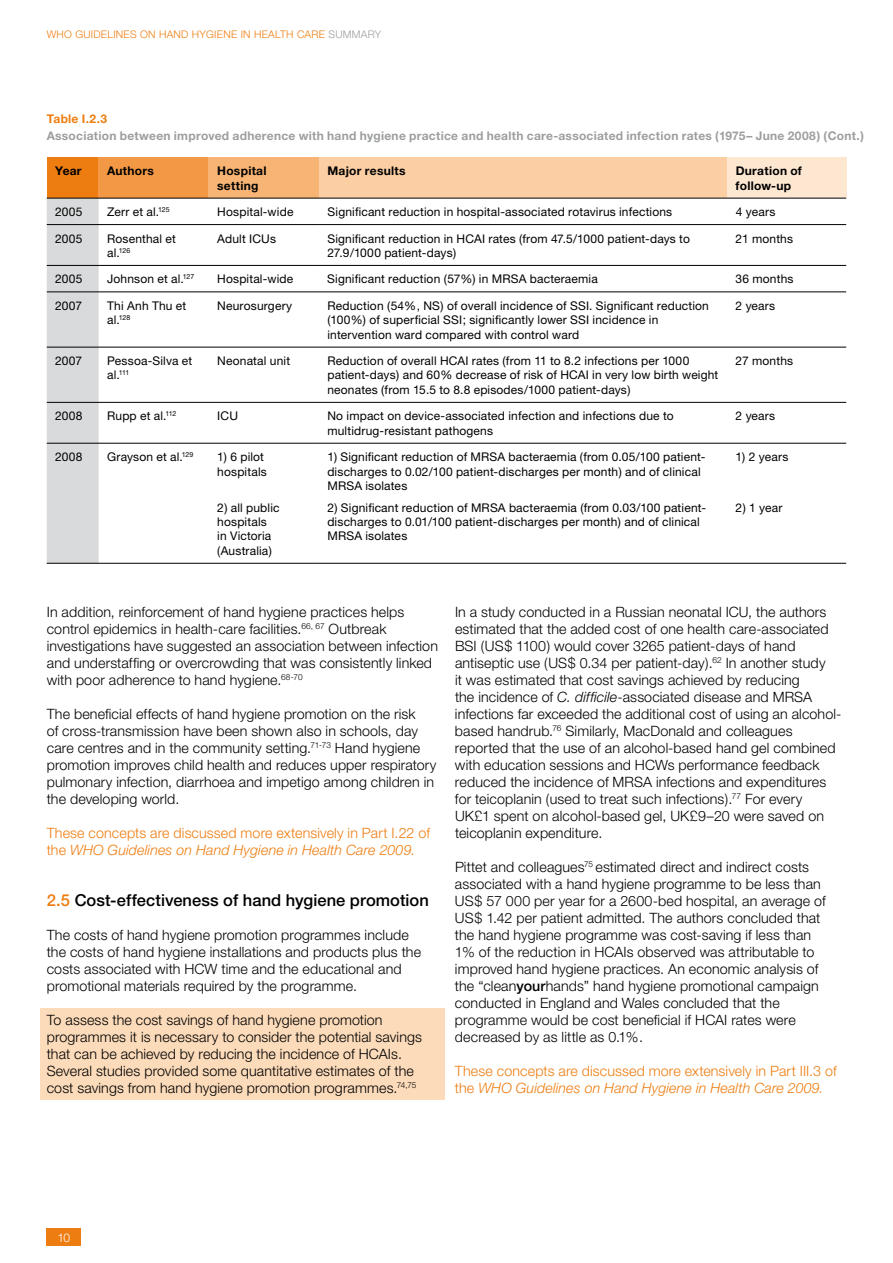
<style>
.page{position:relative;width:893px;height:1263px;background:#fff}
.page>*{position:absolute;margin:0;border:0;box-sizing:border-box;transform-origin:0 0}
.t1{font:500 16.5px "Helvetica Neue";color:#000}
.t2{font:300 14.25px/17px "Helvetica Neue";letter-spacing:.01em;color:#000}
.t3{font:300 14.25px/17px "Helvetica Neue";letter-spacing:.01em;color:#ee7d11}
.t4{font:12px/14.4px "Helvetica Neue";letter-spacing:.015em;color:#000}
.t5{font:700 12px "Helvetica Neue";letter-spacing:.025em;color:#9c9e9f}
.t6{font:700 12px/14.4px "Helvetica Neue";letter-spacing:.025em;color:#000}
.t7{font:700 12px "Helvetica Neue";letter-spacing:.025em;color:#ee7d11}
.t8{font:300 12px "Helvetica Neue";color:#fff}
.t9{font:300 10.5px "Helvetica Neue";letter-spacing:.025em;color:#ee7d11}
.s1{color:#9c9e9f}
.s2{font-style:italic}
.s3{color:#ee7d11}
.s4{font-weight:500}
</style>
<div class="page">
<div style="left:47px;top:1229px;width:34px;height:17px;background:#ee7d11"></div>
<div style="left:40px;top:1008px;width:405px;height:92px;background:#fcdbba"></div>
<div style="left:47px;top:157px;width:52px;height:41px;background:#ee7d11"></div>
<div style="left:99px;top:157px;width:110px;height:41px;background:#f39945"></div>
<div style="left:209px;top:157px;width:110px;height:41px;background:#f7b474"></div>
<div style="left:319px;top:157px;width:408px;height:41px;background:#fbcea3"></div>
<div style="left:727px;top:157px;width:119px;height:41px;background:#fde7d1"></div>
<div style="left:47px;top:199px;width:52px;height:364px;background:#d9dadb"></div>
<hr style="left:47px;top:198px;width:272px;height:1px;background:#000">
<hr style="left:319px;top:198px;width:527px;height:1px;background:#000">
<hr style="left:47px;top:224px;width:272px;height:1px;background:#000">
<hr style="left:319px;top:224px;width:527px;height:1px;background:#000">
<hr style="left:47px;top:265px;width:272px;height:1px;background:#000">
<hr style="left:319px;top:265px;width:527px;height:1px;background:#000">
<hr style="left:47px;top:291px;width:272px;height:1px;background:#000">
<hr style="left:319px;top:291px;width:527px;height:1px;background:#000">
<hr style="left:47px;top:347px;width:272px;height:1px;background:#000">
<hr style="left:319px;top:347px;width:527px;height:1px;background:#000">
<hr style="left:47px;top:402px;width:272px;height:1px;background:#000">
<hr style="left:319px;top:402px;width:527px;height:1px;background:#000">
<hr style="left:47px;top:443px;width:272px;height:1px;background:#000">
<hr style="left:319px;top:443px;width:527px;height:1px;background:#000">
<hr style="left:47px;top:563px;width:272px;height:1px;background:#000">
<hr style="left:319px;top:563px;width:527px;height:1px;background:#000">
<p class="t9" style="left:47px;top:31px;width:336px">WHO GUIDELINES ON HAND HYGIENE IN HEALTH CARE <span class="s1">SUMMARY</span></p>
<p class="t7" style="left:47px;top:115px;width:62px">Table I.2.3</p>
<p class="t5" style="left:47px;top:132px;width:819px">Association between improved adherence with hand hygiene practice and health care-associated infection rates (1975– June 2008) (Cont.)</p>
<p class="t6" style="left:55px;top:165px;width:28px">Year</p>
<p class="t6" style="left:107px;top:165px;width:48px">Authors</p>
<p class="t6" style="left:217px;top:165px;width:51px">Hospital setting</p>
<p class="t6" style="left:327px;top:165px;width:80px">Major results</p>
<p class="t6" style="left:736px;top:165px;width:68px">Duration of follow-up</p>
<p class="t4" style="left:55px;top:206px;width:29px">2005</p>
<p class="t4" style="left:107px;top:206px;width:64px">Zerr et al.<sup>125</sup></p>
<p class="t4" style="left:217px;top:206px;width:78px">Hospital-wide</p>
<p class="t4" style="left:327px;top:206px;width:346px">Significant reduction in hospital-associated rotavirus infections</p>
<p class="t4" style="left:736px;top:206px;width:41px">4 years</p>
<p class="t4" style="left:55px;top:232px;width:29px">2005</p>
<p class="t4" style="left:107px;top:232px;width:70px">Rosenthal et al.<sup>126</sup></p>
<p class="t4" style="left:217px;top:232px;width:60px">Adult ICUs</p>
<p class="t4" style="left:327px;top:232px;width:364px">Significant reduction in HCAI rates (from 47.5/1000 patient-days to<br>27.9/1000 patient-days)</p>
<p class="t4" style="left:736px;top:232px;width:59px">21 months</p>
<p class="t4" style="left:55px;top:273px;width:29px">2005</p>
<p class="t4" style="left:107px;top:273px;width:89px">Johnson et al.<sup>127</sup></p>
<p class="t4" style="left:217px;top:273px;width:77px">Hospital-wide</p>
<p class="t4" style="left:327px;top:273px;width:272px">Significant reduction (57%) in MRSA bacteraemia</p>
<p class="t4" style="left:736px;top:273px;width:59px">36 months</p>
<p class="t4" style="left:55px;top:299px;width:28px">2007</p>
<p class="t4" style="left:107px;top:299px;width:81px">Thi Anh Thu et al.<sup>128</sup></p>
<p class="t4" style="left:217px;top:299px;width:76px">Neurosurgery</p>
<p class="t4" style="left:327px;top:299px;width:383px">Reduction (54%, NS) of overall incidence of SSI. Significant reduction (100%) of superficial SSI; significantly lower SSI incidence in intervention ward compared with control ward</p>
<p class="t4" style="left:736px;top:299px;width:41px">2 years</p>
<p class="t4" style="left:55px;top:355px;width:28px">2007</p>
<p class="t4" style="left:107px;top:355px;width:87px">Pessoa-Silva et al.<sup>111</sup></p>
<p class="t4" style="left:217px;top:355px;width:74px">Neonatal unit</p>
<p class="t4" style="left:327px;top:355px;width:392px">Reduction of overall HCAI rates (from 11 to 8.2 infections per 1000 patient-days) and 60% decrease of risk of HCAI in very low birth weight neonates (from 15.5 to 8.8 episodes/1000 patient-days)</p>
<p class="t4" style="left:736px;top:355px;width:59px">27 months</p>
<p class="t4" style="left:55px;top:410px;width:29px">2008</p>
<p class="t4" style="left:107px;top:410px;width:71px">Rupp et al.<sup>112</sup></p>
<p class="t4" style="left:217px;top:410px;width:22px">ICU</p>
<p class="t4" style="left:327px;top:410px;width:348px">No impact on device-associated infection and infections due to multidrug-resistant pathogens</p>
<p class="t4" style="left:736px;top:410px;width:41px">2 years</p>
<p class="t4" style="left:55px;top:451px;width:29px">2008</p>
<p class="t4" style="left:107px;top:451px;width:88px">Grayson et al.<sup>129</sup></p>
<p class="t4" style="left:217px;top:451px;width:51px">1) 6 pilot hospitals</p>
<p class="t4" style="left:217px;top:501px;width:64px">2) all public hospitals<br>in Victoria (Australia)</p>
<p class="t4" style="left:327px;top:451px;width:380px">1) Significant reduction of MRSA bacteraemia (from 0.05/100 patient&shy;discharges to 0.02/100 patient-discharges per month) and of clinical<br>MRSA isolates</p>
<p class="t4" style="left:327px;top:501px;width:380px">2) Significant reduction of MRSA bacteraemia (from 0.03/100 patient&shy;discharges to 0.01/100 patient-discharges per month) and of clinical<br>MRSA isolates</p>
<p class="t4" style="left:736px;top:451px;width:54px">1) 2 years</p>
<p class="t4" style="left:736px;top:501px;width:48px">2) 1 year</p>
<p class="t2" style="left:47px;top:604px;width:393px">In addition, reinforcement of hand hygiene practices helps control epidemics in health-care facilities.<sup>66,</sup> <sup>67</sup> Outbreak investigations have suggested an association between infection and understaffing or overcrowding that was consistently linked with poor adherence to hand hygiene.<sup>68-70</sup></p>
<p class="t2" style="left:47px;top:706px;width:391px">The beneficial effects of hand hygiene promotion on the risk<br>of cross-transmission have been shown also in schools, day care centres and in the community setting.<sup>71-73</sup> Hand hygiene promotion improves child health and reduces upper respiratory pulmonary infection, diarrhoea and impetigo among children in the developing world.</p>
<p class="t3" style="left:47px;top:825px;width:385px">These concepts are discussed more extensively in Part I.22 of the <span class="s2">WHO Guidelines on Hand Hygiene in Health Care 2009.</span></p>
<p class="t1" style="left:47px;top:894px;width:384px"><span class="s3">2.5</span> Cost-effectiveness of hand hygiene promotion</p>
<p class="t2" style="left:47px;top:927px;width:376px">The costs of hand hygiene promotion programmes include the costs of hand hygiene installations and products plus the costs associated with HCW time and the educational and promotional materials required by the programme.</p>
<p class="t2" style="left:47px;top:1013px;width:377px">To assess the cost savings of hand hygiene promotion programmes it is necessary to consider the potential savings that can be achieved by reducing the incidence of HCAIs.<br>Several studies provided some quantitative estimates of the cost savings from hand hygiene promotion programmes.<sup>74,75</sup></p>
<p class="t2" style="left:455px;top:604px;width:388px">In a study conducted in a Russian neonatal ICU, the authors estimated that the added cost of one health care-associated BSI (US$ 1100) would cover 3265 patient-days of hand antiseptic use (US$ 0.34 per patient-day).<sup>62</sup> In another study<br>it was estimated that cost savings achieved by reducing<br>the incidence of <span class="s2">C. difficile</span>-associated disease and MRSA infections far exceeded the additional cost of using an alcohol&shy;based handrub.<sup>76</sup> Similarly, MacDonald and colleagues reported that the use of an alcohol-based hand gel combined with education sessions and HCWs performance feedback reduced the incidence of MRSA infections and expenditures for teicoplanin (used to treat such infections).<sup>77</sup> For every<br>UK£1 spent on alcohol-based gel, UK£9–20 were saved on teicoplanin expenditure.</p>
<p class="t2" style="left:455px;top:859px;width:372px">Pittet and colleagues<sup>75</sup> estimated direct and indirect costs associated with a hand hygiene programme to be less than US$ 57 000 per year for a 2600-bed hospital, an average of US$ 1.42 per patient admitted. The authors concluded that the hand hygiene programme was cost-saving if less than 1% of the reduction in HCAIs observed was attributable to improved hand hygiene practices. An economic analysis of the “clean<span class="s4">your</span>hands” hand hygiene promotional campaign conducted in England and Wales concluded that the programme would be cost beneficial if HCAI rates were decreased by as little as 0.1%.</p>
<p class="t3" style="left:455px;top:1064px;width:383px">These concepts are discussed more extensively in Part III.3 of the <span class="s2">WHO Guidelines on Hand Hygiene in Health Care 2009.</span></p>
<p class="t8" style="left:57px;top:1233px;width:14px">10</p>
</div>
